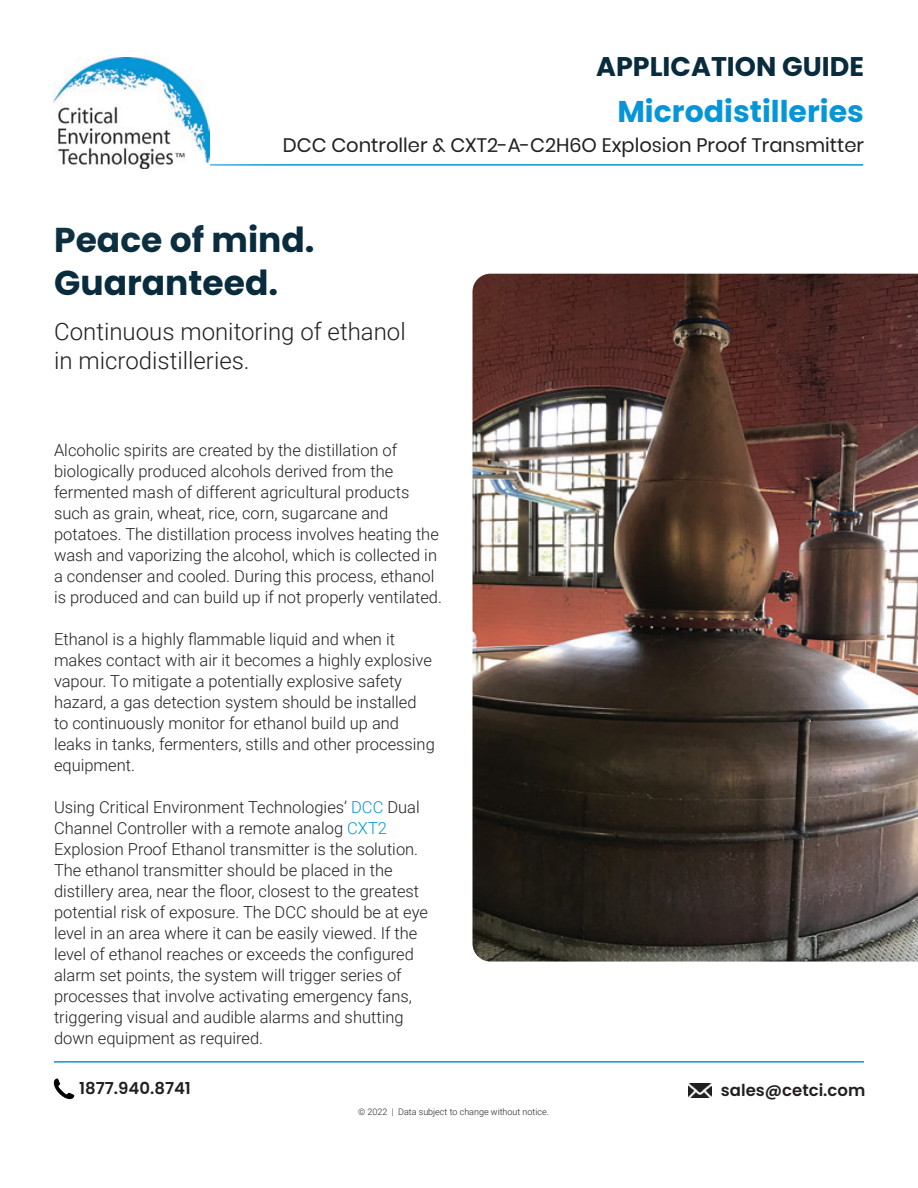
<style>
.page{position:relative;width:918px;height:1188px;background:#fff}
.page>*{position:absolute;margin:0;border:0;box-sizing:border-box;transform-origin:0 0}
.t1{font:700 34.5px/43.2px "Poppins";color:#082b3d}
.t2{font:700 30px "Poppins";color:#0696d7}
.t3{font:700 27px "Poppins";color:#082b3d}
.t4{font:300 24px/28.8px "Roboto";color:#231f20}
.t5{font:19.5px "Poppins";color:#231f20}
.t6{font:300 16.5px/21px "Roboto";color:#231f20}
.t7{font:600 16.5px "Poppins";color:#231f20}
.t8{font:300 9px "Roboto";color:#231f20}
.s1{color:#0696d7}
</style>
<div class="page">
<hr style="left:54px;top:1061px;width:810px;height:2px;background:#0696d7">
<img style="left:688px;top:1083px;width:24px;height:14px">
<img style="left:53px;top:1078px;width:22px;height:22px">
<img style="left:472px;top:274px;width:446px;height:688px">
<hr style="left:200px;top:164px;width:663px;height:2px;background:#0696d7">
<div style="left:0;top:0;width:299px;height:258px;background:#fff"></div>
<img style="left:53px;top:58px;width:156px;height:110px">
<h3 class="t3" style="left:596px;top:51px;width:269px">APPLICATION GUIDE</h3>
<h2 class="t2" style="left:617px;top:94px;width:248px">Microdistilleries</h2>
<p class="t5" style="left:283px;top:134px;width:583px">DCC Controller &amp; CXT2-A-C2H6O Explosion Proof Transmitter</p>
<h1 class="t1" style="left:54px;top:218px;width:262px">Peace of mind.<br>Guaranteed.</h1>
<h3 class="t4" style="left:54px;top:316px;width:353px">Continuous monitoring of ethanol in microdistilleries.</h3>
<p class="t6" style="left:54px;top:439px;width:390px">Alcoholic spirits are created by the distillation of biologically produced alcohols derived from the fermented mash of different agricultural products such as grain, wheat, rice, corn, sugarcane and potatoes. The distillation process involves heating the wash and vaporizing the alcohol, which is collected in a condenser and cooled. During this process, ethanol is produced and can build up if not properly ventilated.</p>
<p class="t6" style="left:54px;top:628px;width:382px">Ethanol is a highly flammable liquid and when it makes contact with air it becomes a highly explosive vapour. To mitigate a potentially explosive safety hazard, a gas detection system should be installed to continuously monitor for ethanol build up and leaks in tanks, fermenters, stills and other processing equipment.</p>
<p class="t6" style="left:54px;top:796px;width:375px">Using Critical Environment Technologies’ <span class="s1">DCC</span> Dual Channel Controller with a remote analog <span class="s1">CXT2<br></span>Explosion Proof Ethanol transmitter is the solution.<br>The ethanol transmitter should be placed in the distillery area, near the floor, closest to the greatest potential risk of exposure. The DCC should be at eye level in an area where it can be easily viewed. If the level of ethanol reaches or exceeds the configured alarm set points, the system will trigger series of processes that involve activating emergency fans, triggering visual and audible alarms and shutting down equipment as required.</p>
<p class="t7" style="left:79px;top:1078px;width:113px">1877.940.8741</p>
<p class="t7" style="left:721px;top:1081px;width:146px">sales@cetci.com</p>
<p class="t8" style="left:358px;top:1105px;width:192px">© 2022 | Data subject to change without notice.</p>
</div>
